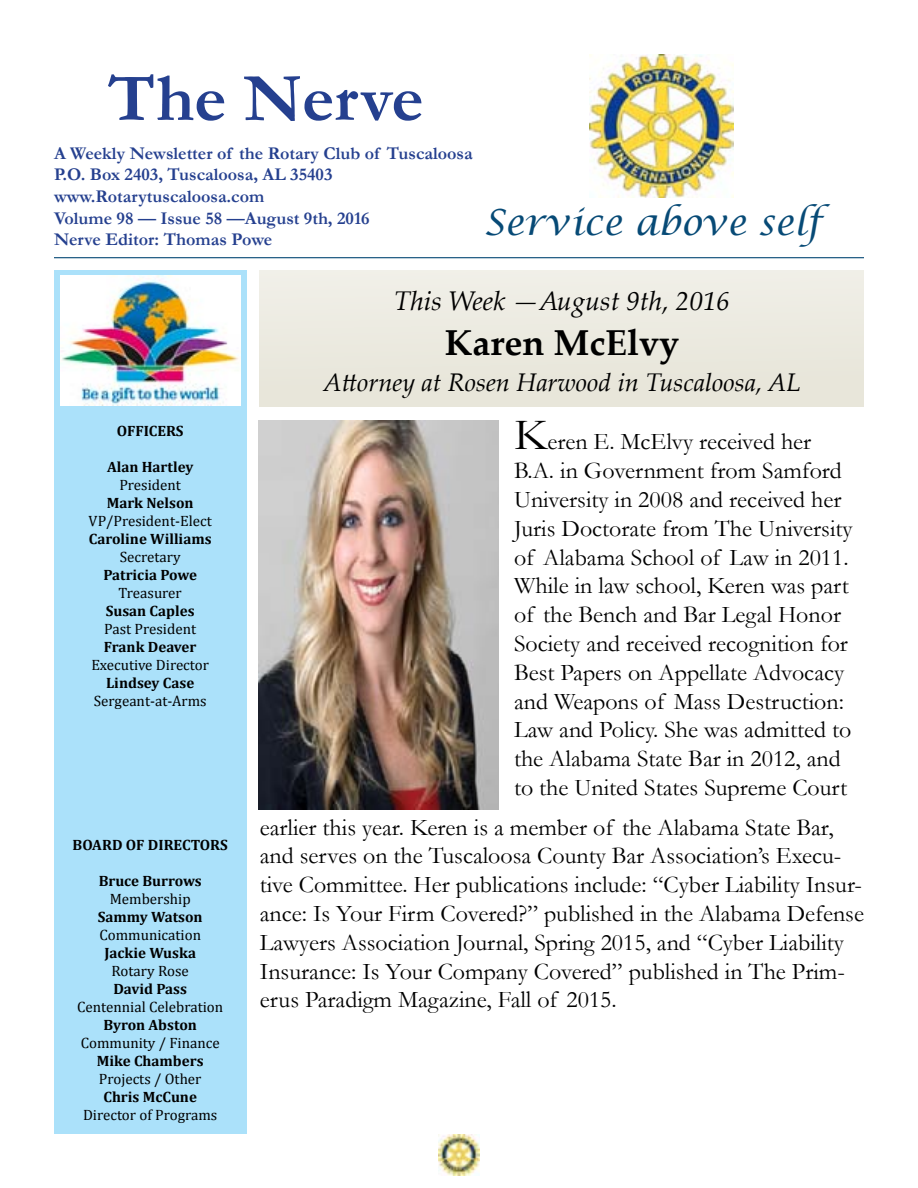
<style>
.page{position:relative;width:918px;height:1188px;background:#fff}
.page>*{position:absolute;margin:0;border:0;box-sizing:border-box;transform-origin:0 0}
.t1{font:700 69px "Garamond";color:#25408f}
.t2{font:italic 36px "Lucida Calligraphy";color:#074a76}
.t3{font:700 36px "Palatino Linotype";color:#000}
.t4{font:italic 27px "Palatino Linotype";color:#000}
.t5{font:italic 25.5px "Palatino Linotype";color:#000}
.t6{font:24px/28.8px "Garamond";color:#000}
.t7{font:700 18px/21.6px "Garamond";color:#25408f}
.t8{font:15px "Cambria";color:#000}
.t9{font:700 15px "Cambria";color:#000}
.s1{font-size:45px}
</style>
<div class="page">
<img style="left:589px;top:54px;width:144px;height:144px">
<div style="left:260px;top:270px;width:604px;height:136px;background:#e8e6da"></div>
<div style="left:54px;top:270px;width:192px;height:864px;background:#abe1fa"></div>
<hr style="left:54px;top:257px;width:810px;height:1px;background:#074a76">
<img style="left:438px;top:1134px;width:42px;height:41px">
<img style="left:258px;top:420px;width:241px;height:390px">
<img style="left:60px;top:276px;width:180px;height:130px">
<h1 class="t1" style="left:108px;top:51px;width:317px">The Nerve</h1>
<p class="t7" style="left:54px;top:142px;width:420px">A Weekly Newsletter of the Rotary Club of Tuscaloosa P.O. Box 2403, Tuscaloosa, AL 35403 www.Rotarytuscaloosa.com<br>Volume 98 — Issue 58 —August 9th, 2016<br>Nerve Editor: Thomas Powe</p>
<h2 class="t2" style="left:484px;top:200px;width:339px">Service above self</h2>
<p class="t9" style="left:117px;top:421px;width:68px">OFFICERS</p>
<p class="t9" style="left:107px;top:457px;width:88px">Alan Hartley</p>
<p class="t8" style="left:119px;top:476px;width:63px">President</p>
<p class="t9" style="left:107px;top:493px;width:88px">Mark Nelson</p>
<p class="t8" style="left:89px;top:512px;width:125px">VP/President-Elect</p>
<p class="t9" style="left:89px;top:529px;width:124px">Caroline Williams</p>
<p class="t8" style="left:120px;top:548px;width:62px">Secretary</p>
<p class="t9" style="left:103px;top:565px;width:95px">Patricia Powe</p>
<p class="t8" style="left:119px;top:584px;width:65px">Treasurer</p>
<p class="t9" style="left:106px;top:601px;width:90px">Susan Caples</p>
<p class="t8" style="left:104px;top:620px;width:93px">Past President</p>
<p class="t9" style="left:104px;top:637px;width:94px">Frank Deaver</p>
<p class="t8" style="left:91px;top:656px;width:119px">Executive Director</p>
<p class="t9" style="left:106px;top:673px;width:90px">Lindsey Case</p>
<p class="t8" style="left:94px;top:692px;width:114px">Sergeant-at-Arms</p>
<p class="t9" style="left:73px;top:835px;width:157px">BOARD OF DIRECTORS</p>
<p class="t9" style="left:99px;top:871px;width:105px">Bruce Burrows</p>
<p class="t8" style="left:110px;top:890px;width:83px">Membership</p>
<p class="t9" style="left:98px;top:907px;width:106px">Sammy Watson</p>
<p class="t8" style="left:99px;top:926px;width:103px">Communication</p>
<p class="t9" style="left:104px;top:943px;width:93px">Jackie Wuska</p>
<p class="t8" style="left:112px;top:962px;width:79px">Rotary Rose</p>
<p class="t9" style="left:113px;top:979px;width:75px">David Pass</p>
<p class="t8" style="left:77px;top:998px;width:148px">Centennial Celebration</p>
<p class="t9" style="left:103px;top:1015px;width:95px">Byron Abston</p>
<p class="t8" style="left:81px;top:1034px;width:140px">Community / Finance</p>
<p class="t9" style="left:97px;top:1051px;width:108px">Mike Chambers</p>
<p class="t8" style="left:99px;top:1070px;width:104px">Projects / Other</p>
<p class="t9" style="left:103px;top:1087px;width:95px">Chris McCune</p>
<p class="t8" style="left:83px;top:1106px;width:136px">Director of Programs</p>
<p class="t4" style="left:394px;top:281px;width:338px">This Week —August 9th, 2016</p>
<h2 class="t3" style="left:445px;top:317px;width:236px">Karen McElvy</h2>
<p class="t5" style="left:323px;top:364px;width:479px">Attorney at Rosen Harwood in Tuscaloosa, AL</p>
<p class="t6" style="left:514px;top:427px;width:340px"><span class="s1">K</span>eren E. McElvy received her B.A. in Government from Samford University in 2008 and received her Juris Doctorate from The University of Alabama School of Law in 2011.<br>While in law school, Keren was part of the Bench and Bar Legal Honor Society and received recognition for Best Papers on Appellate Advocacy and Weapons of Mass Destruction:<br>Law and Policy. She was admitted to the Alabama State Bar in 2012, and to the United States Supreme Court</p>
<p class="t6" style="left:260px;top:812px;width:606px">earlier this year. Keren is a member of the Alabama State Bar, and serves on the Tuscaloosa County Bar Association’s Execu&shy;tive Committee. Her publications include: “Cyber Liability Insur&shy;ance: Is Your Firm Covered?” published in the Alabama Defense Lawyers Association Journal, Spring 2015, and “Cyber Liability Insurance: Is Your Company Covered” published in The Prim&shy;erus Paradigm Magazine, Fall of 2015.</p>
</div>
